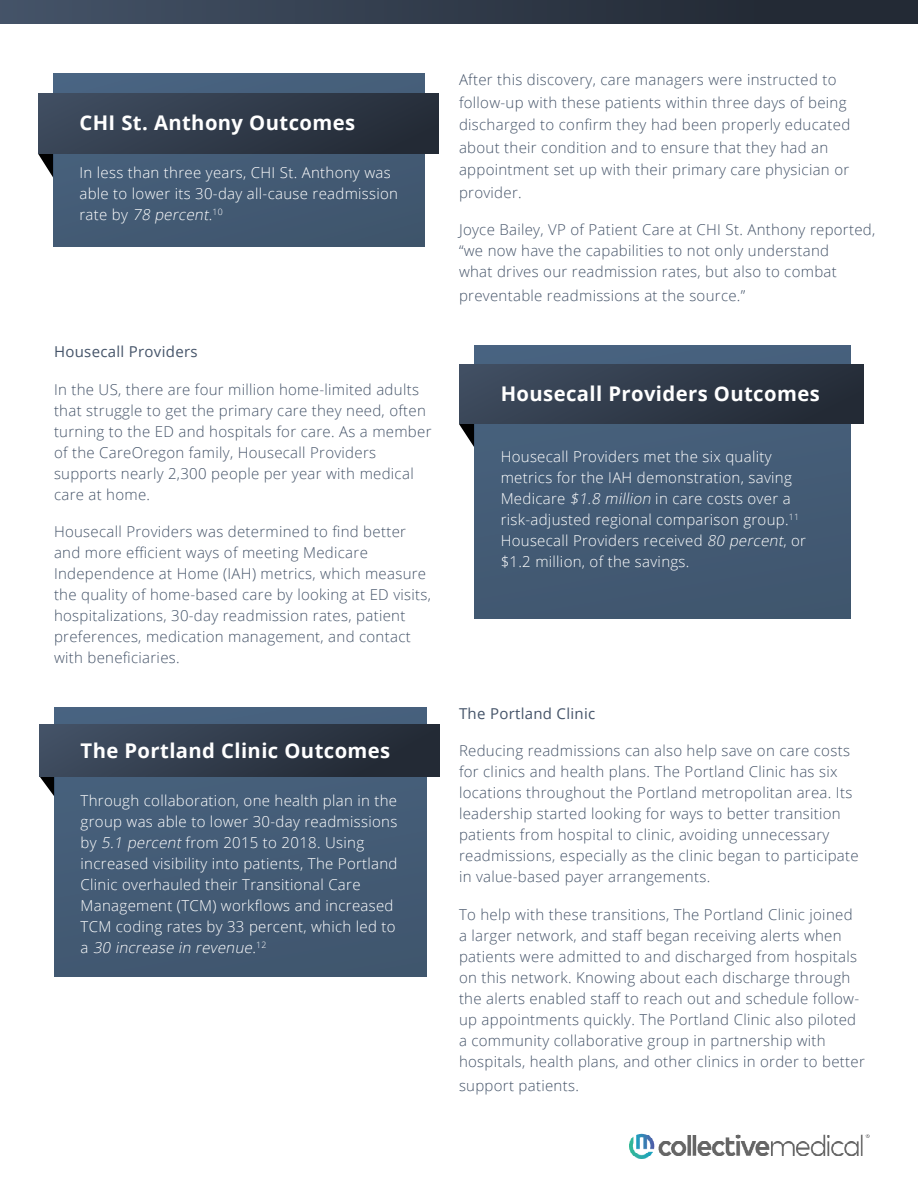
<style>
.page{position:relative;width:918px;height:1188px;background:#fff}
.page>*{position:absolute;margin:0;border:0;box-sizing:border-box;transform-origin:0 0}
.t1{font:700 20.25px "Open Sans";letter-spacing:.02em;color:#fff}
.t2{font:300 15px/21px "Open Sans";letter-spacing:.02em;color:#455469}
.t3{font:300 15px/21px "Open Sans";letter-spacing:.02em;color:#fff}
.t4{font:15px "Open Sans";letter-spacing:.02em;color:#455469}
.s1{font-style:italic}
</style>
<div class="page">
<img style="left:630px;top:1133px;width:240px;height:26px">
<svg style="left:38px;top:154px;width:15px;height:23px"></svg>
<div style="left:53px;top:74px;width:372px;height:173px;background:#435b74"></div>
<div style="left:38px;top:93px;width:400px;height:61px;background:linear-gradient(to right,#3d4b5d,#242b36)"></div>
<svg style="left:459px;top:424px;width:15px;height:23px"></svg>
<div style="left:474px;top:346px;width:376px;height:272px;background:#435b75"></div>
<div style="left:459px;top:365px;width:405px;height:59px;background:linear-gradient(to right,#3e4b5e,#232a35)"></div>
<svg style="left:39px;top:776px;width:16px;height:21px"></svg>
<div style="left:55px;top:708px;width:371px;height:269px;background:#445b75"></div>
<div style="left:39px;top:724px;width:401px;height:52px;background:linear-gradient(to right,#414f62,#212731)"></div>
<div style="left:0;top:0;width:918px;height:23px;background:linear-gradient(to right,#445267,#1e242e)"></div>
<p class="t1" style="left:79px;top:109px;width:277px">CHI St. Anthony Outcomes</p>
<p class="t3" style="left:79px;top:162px;width:320px">In less than three years, CHI St. Anthony was able to lower its 30-day all-cause readmission ra t e by <span class="s1">78 percent</span>. <sup>1</sup> <sup>0</sup></p>
<p class="t4" style="left:54px;top:342px;width:145px">Housecall Providers</p>
<p class="t2" style="left:54px;top:378px;width:379px">In the US, there are four million home-limited adults that struggle to get the primary care they need, often turning to the ED and hospitals for care. As a member of the CareOregon family, Housecall Providers supports nearly 2,300 people per year with medical care at home.</p>
<p class="t2" style="left:54px;top:520px;width:379px">Housecall Providers was determined to find better and more efficient ways of meeting Medicare Independence at Home (IAH) metrics, which measure the quality of home-based care by looking at ED visits, hospitalizations, 30-day readmission rates, patient preferences, medication management, and contact with beneficiaries.</p>
<p class="t1" style="left:81px;top:737px;width:311px">The Portland Clinic Outcomes</p>
<p class="t3" style="left:81px;top:790px;width:318px">Through collaboration, one health plan in the group was able to lower 30-day readmissions by <span class="s1">5.1 percent</span> from 2015 to 2018. Using increased visibility into patients, The Portland Clinic overhauled their Transitional Care Management (TCM) workflows and increased TCM coding rates by 33 percent, which led to a <span class="s1">30 increase in revenue</span>. <sup>1</sup> <sup>2</sup></p>
<p class="t2" style="left:459px;top:68px;width:393px;line-height:22.5px">After this discovery, care managers were instructed to follow-up with these patients within three days of being discharged to confirm they had been properly educated about their condition and to ensure that they had an appointment set up with their primary care physician or provider.</p>
<p class="t2" style="left:459px;top:219px;width:418px">Joyce Bailey, VP of Patient Care at CHI St. Anthony reported, “we now have the capabilities to not only understand<br>what drives our readmission rates, but also to combat</p>
<p class="t2" style="left:459px;top:285px;width:288px">preventable readmissions at the source.”</p>
<p class="t1" style="left:501px;top:380px;width:321px">Housecall Providers Outcomes</p>
<p class="t3" style="left:501px;top:446px;width:307px">Housecall Providers met the six quality metrics for the IAH demonstration, saving Medicare <span class="s1">$1.8 million</span> in care costs over a risk-adjusted regional comparison group.<sup>11<br></sup>Housecall Providers received <span class="s1">80 percent</span>, or $1.2 million, of the savings.</p>
<p class="t4" style="left:459px;top:704px;width:138px">The Portland Clinic</p>
<p class="t2" style="left:459px;top:740px;width:401px">Reducing readmissions can also help save on care costs for clinics and health plans. The Portland Clinic has six locations throughout the Portland metropolitan area. Its leadership started looking for ways to better transition patients from hospital to clinic, avoiding unnecessary readmissions, especially as the clinic began to participate in value-based payer arrangements.</p>
<p class="t2" style="left:459px;top:903px;width:407px">To help with these transitions, The Portland Clinic joined<br>a larger network, and staff began receiving alerts when patients were admitted to and discharged from hospitals on this network. Knowing about each discharge through the alerts enabled staff to reach out and schedule follow&shy;up appointments quickly. The Portland Clinic also piloted a community collaborative group in partnership with hospitals, health plans, and other clinics in order to better</p>
<p class="t2" style="left:459px;top:1074px;width:121px">support patients.</p>
</div>
